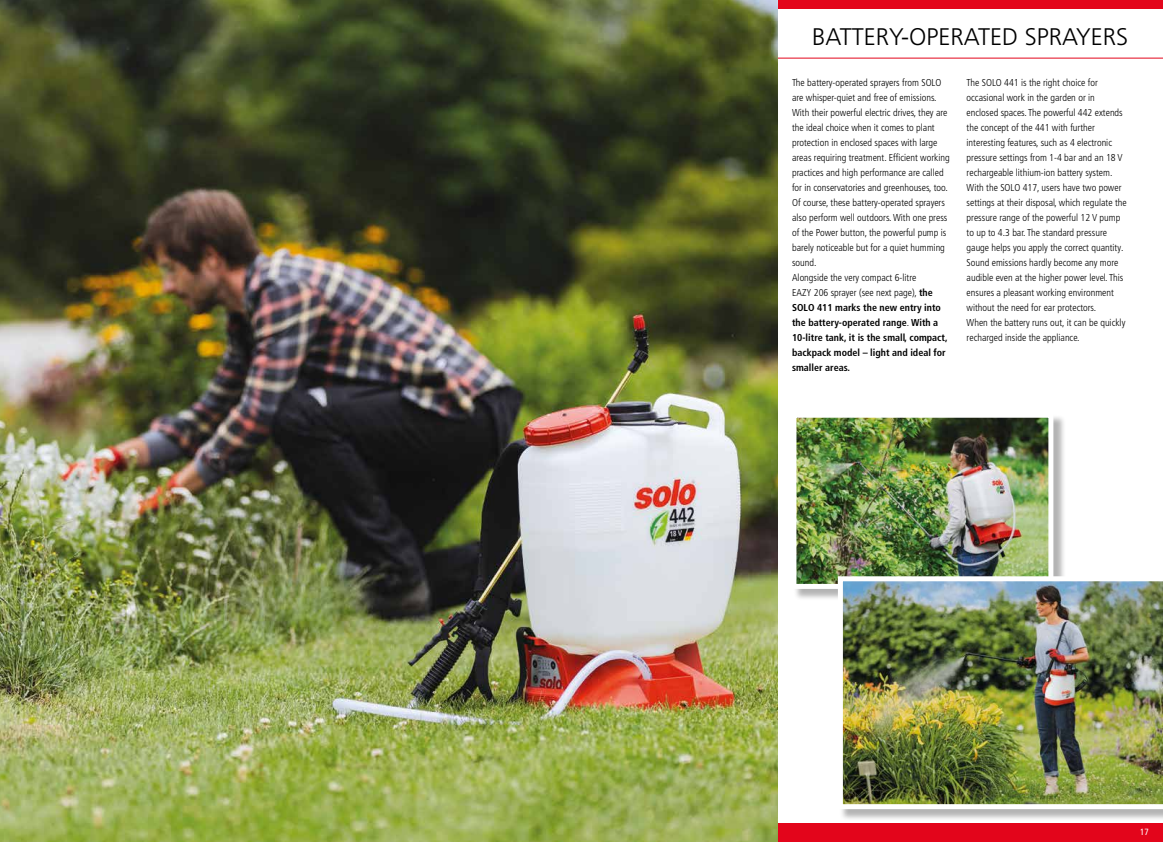
<style>
.page{position:relative;width:1163px;height:842px;background:#fff}
.page>*{position:absolute;margin:0;border:0;box-sizing:border-box;transform-origin:0 0}
.t1{font:300 24px "Frutiger LT Pro";color:#000}
.t2{font:300 condensed 10px/15px "Frutiger LT Pro";color:#000}
.t3{font:condensed 9px "Frutiger LT Pro";color:#fff}
.s1{font-weight:700}
</style>
<div class="page">
<div style="left:0;top:0;width:1162px;height:9px;background:#e3051b"></div>
<div style="left:0;top:823px;width:1162px;height:19px;background:#e3051b"></div>
<hr style="left:0;top:58px;width:1162px;height:1px;background:#e3051b">
<div style="left:792px;top:414px;width:273px;height:187px;background:#000;opacity:.3"></div>
<img style="left:797px;top:419px;width:250px;height:164px">
<div style="left:791px;top:413px;width:262px;height:176px;border:5px solid #fff"></div>
<img style="left:0;top:0;width:777px;height:842px">
<div style="left:839px;top:578px;width:323px;height:243px;background:#000;opacity:.3"></div>
<img style="left:837px;top:576px;width:325px;height:233px">
<h1 class="t1" style="left:812px;top:23px;width:317px">BATTERY-OPERATED SPRAYERS</h1>
<p class="t2" style="left:792px;top:75px;width:159px">The battery-operated sprayers from SOLO are whisper-quiet and free of emissions.<br>With their powerful electric drives, they are the ideal choice when it comes to plant protection in enclosed spaces with large areas requiring treatment. Efficient working practices and high performance are called for in conservatories and greenhouses, too.<br>Of course, these battery-operated sprayers also perform well outdoors. With one press of the Power button, the powerful pump is barely noticeable but for a quiet humming sound.<br>Alongside the very compact 6-litre<br>EAZY 206 sprayer (see next page), <span class="s1">the SOLO 411 marks the new entry into the battery-operated range</span>. <span class="s1">With a 10-litre tank, it is the small, compact, backpack model – light and ideal for smaller areas.</span></p>
<p class="t2" style="left:966px;top:75px;width:162px">The SOLO 441 is the right choice for occasional work in the garden or in enclosed spaces. The powerful 442 extends the concept of the 441 with further interesting features, such as 4 electronic pressure settings from 1-4 bar and an 18 V rechargeable lithium-ion battery system.<br>With the SOLO 417, users have two power settings at their disposal, which regulate the pressure range of the powerful 12 V pump to up to 4.3 bar. The standard pressure gauge helps you apply the correct quantity.<br>Sound emissions hardly become any more audible even at the higher power level. This ensures a pleasant working environment without the need for ear protectors.<br>When the battery runs out, it can be quickly recharged inside the appliance.</p>
<p class="t3" style="left:1140px;top:826px;width:10px">17</p>
</div>
